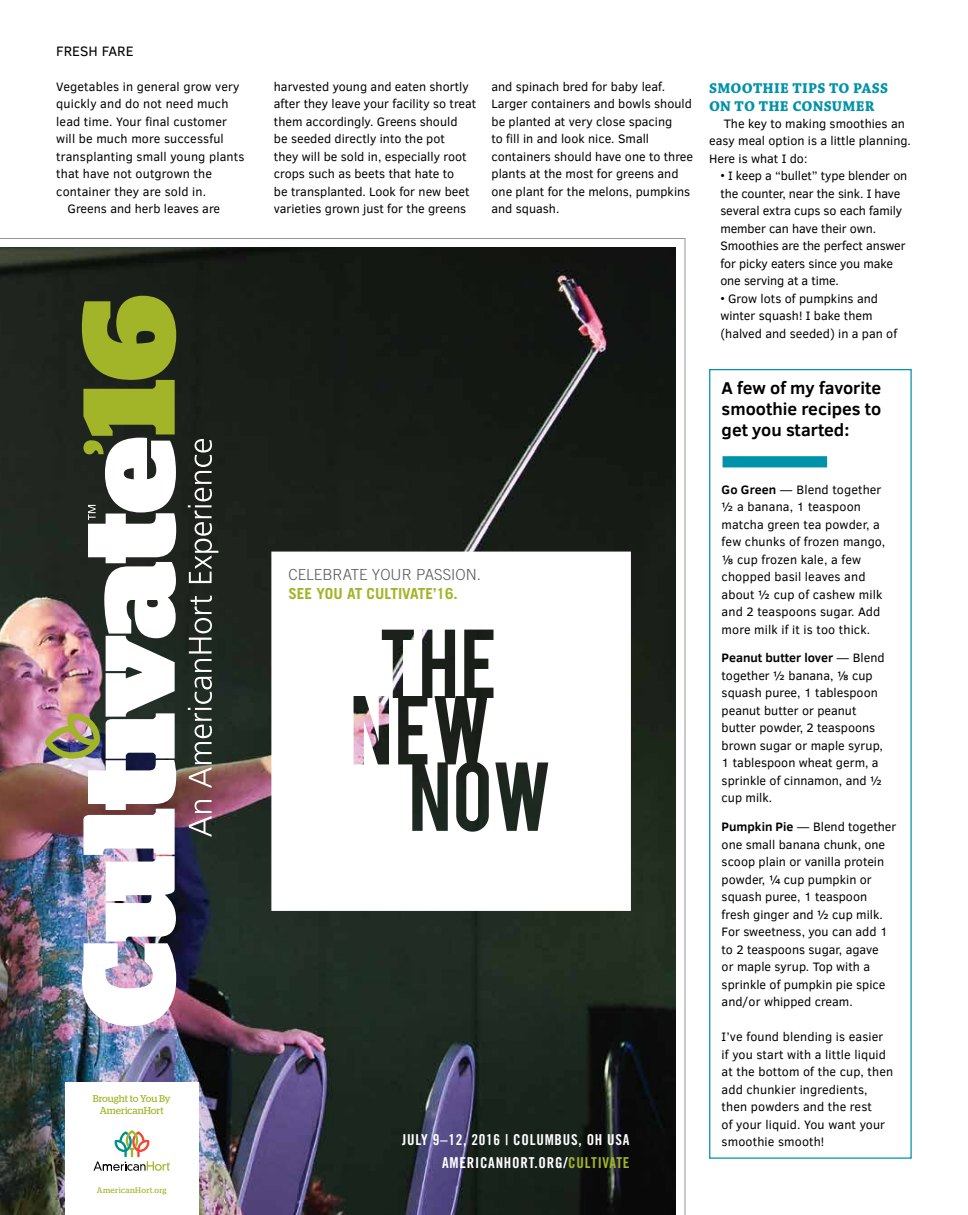
<style>
.page{position:relative;width:968px;height:1215px;background:#fff}
.page>*{position:absolute;margin:0;border:0;box-sizing:border-box;transform-origin:0 0}
.t1{font:700 17.5px/21px "Clear Sans";color:#000;text-align:justify}
.t2{font:300 15.25px "Trade Gothic";color:#58595b}
.t3{font:700 15.25px "Trade Gothic";color:#a2b427}
.t4{font:15px/23.6px "Trade Gothic Bold Cond Twenty";letter-spacing:.05em;color:#fff;text-align:right}
.t5{font:700 15px/17.5px "Chaparral Pro";letter-spacing:.015em;color:#0092a9}
.t6{font:14px "Clear Sans";color:#000}
.t7{font:12.5px/17.5px "Clear Sans";color:#000}
.t8{font:12.5px/17.5px "Clear Sans";color:#000;scale:.95 1}
.t9{font:9.88px/11.9px "Stag";letter-spacing:-.005em;color:#a2b427;text-align:center}
.t10{font:8px "Stag";letter-spacing:.045em;color:#a2b427}
.s1{color:#a2b427}
.s2{font-weight:700}
</style>
<div class="page">
<img style="left:0;top:238px;width:685px;height:977px">
<div style="left:709px;top:369px;width:202px;height:790px;border:1px solid #0092a9"></div>
<div style="left:722px;top:456px;width:105px;height:11px;background:#0092a9"></div>
<p class="t6" style="left:56px;top:42px;width:79px">FRESH FARE</p>
<p class="t7" style="left:56px;top:78px;width:185px">Vegetables in general grow very</p>
<p class="t7" style="left:56px;top:95px;width:174px">quickly and do not need much</p>
<p class="t7" style="left:56px;top:113px;width:172px">lead time. Your final customer</p>
<p class="t7" style="left:56px;top:130px;width:169px">will be much more successful</p>
<p class="t7" style="left:56px;top:148px;width:190px">transplanting small young plants</p>
<p class="t7" style="left:56px;top:165px;width:157px">that have not outgrown the</p>
<p class="t7" style="left:56px;top:183px;width:151px">container they are sold in.</p>
<p class="t7" style="left:68px;top:200px;width:154px">Greens and herb leaves are</p>
<p class="t9" style="left:93px;top:1092px;width:79px">Brought to You By<br>AmericanHort</p>
<p class="t10" style="left:97px;top:1185px;width:71px">AmericanHort.org</p>
<p class="t7" style="left:274px;top:78px;width:204px">harvested young and eaten shortly after they leave your facility so treat them accordingly. Greens should<br>be seeded directly into the pot<br>they will be sold in, especially root crops such as beets that hate to<br>be transplanted. Look for new beet varieties grown just for the greens</p>
<p class="t7" style="left:491px;top:78px;width:203px">and spinach bred for baby leaf.<br>Larger containers and bowls should be planted at very close spacing<br>to fill in and look nice. Small containers should have one to three plants at the most for greens and one plant for the melons, pumpkins and squash.</p>
<p class="t5" style="left:709px;top:80px;width:181px">SMOOTHIE TIPS TO PASS<br>ON TO THE CONSUMER</p>
<p class="t7" style="left:709px;top:115px;width:203px;text-indent:15px">The key to making smoothies an easy meal option is a little planning.<br>Here is what I do:</p>
<p class="t8" style="left:720px;top:167px;width:198px">• I keep a “bullet” type blender on the counter, near the sink. I have several extra cups so each family member can have their own.<br>Smoothies are the perfect answer for picky eaters since you make one serving at a time.</p>
<p class="t8" style="left:720px;top:290px;width:188px">• Grow lots of pumpkins and winter squash! I bake them (halved and seeded) in a pan of</p>
<p class="t2" style="left:288px;top:566px;width:194px">CELEBRATE YOUR PASSION.</p>
<p class="t3" style="left:288px;top:584px;width:171px">SEE YOU AT CULTIVATE’16.</p>
<p class="t4" style="left:402px;top:1127px;width:229px">JULY 9–12, 2016 | COLUMBUS, OH USA<br>AMERICANHORT.ORG/<span class="s1">CULTIVATE</span></p>
<h1 class="t1" style="left:721px;top:377px;width:161px">A few of my favorite smoothie recipes to get you started:</h1>
<p class="t7" style="left:721px;top:481px;width:165px"><span class="s2">Go Green</span> — Blend together ½ a banana, 1 teaspoon matcha green tea powder, a few chunks of frozen mango, ⅛ cup frozen kale, a few chopped basil leaves and about ½ cup of cashew milk and 2 teaspoons sugar. Add more milk if it is too thick.</p>
<p class="t7" style="left:721px;top:649px;width:165px"><span class="s2">Peanut butter lover</span> — Blend together ½ banana, ⅛ cup squash puree, 1 tablespoon peanut butter or peanut butter powder, 2 teaspoons brown sugar or maple syrup,<br>1 tablespoon wheat germ, a sprinkle of cinnamon, and ½ cup milk.</p>
<p class="t7" style="left:721px;top:818px;width:176px"><span class="s2">Pumpkin Pie</span> — Blend together one small banana chunk, one scoop plain or vanilla protein powder, ¼ cup pumpkin or squash puree, 1 teaspoon fresh ginger and ½ cup milk.<br>For sweetness, you can add 1 to 2 teaspoons sugar, agave<br>or maple syrup. Top with a sprinkle of pumpkin pie spice and/or whipped cream.</p>
<p class="t7" style="left:721px;top:1028px;width:173px">I’ve found blending is easier if you start with a little liquid at the bottom of the cup, then add chunkier ingredients, then powders and the rest<br>of your liquid. You want your smoothie smooth!</p>
</div>
